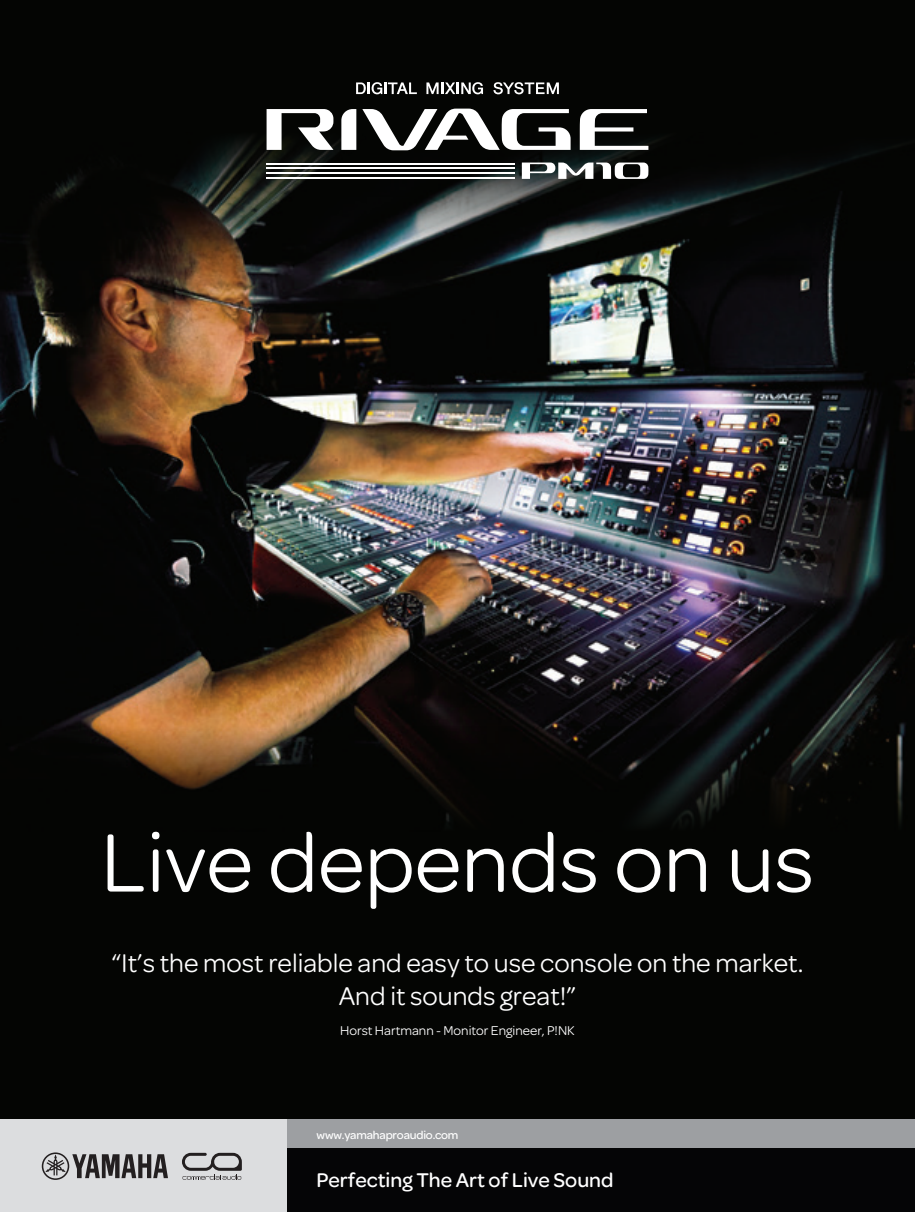
<style>
.page{position:relative;width:915px;height:1212px;background:#fff}
.page>*{position:absolute;margin:0;border:0;box-sizing:border-box;transform-origin:0 0}
.t1{font:87.75px "Omnes";color:#fff}
.t2{font:27.3px/32.7px "Omnes";color:#fff;text-align:center}
.t3{font:500 21.15px "Omnes";color:#fff}
.t4{font:13.65px "Omnes";color:#fff}
.t5{font:500 12.15px "Omnes";letter-spacing:-.015em;color:#fff}
</style>
<div class="page">
<div style="left:0;top:0;width:914px;height:1156px;background:#040503"></div>
<div style="left:0;top:1148px;width:914px;height:64px;background:#050506"></div>
<div style="left:0;top:1119px;width:914px;height:29px;background:#9d9fa2"></div>
<div style="left:0;top:1119px;width:286px;height:93px;background:#dcdddf"></div>
<img style="left:0;top:261px;width:914px;height:465px">
<svg style="left:182px;top:1153px;width:60px;height:26px"></svg>
<svg style="left:42px;top:1152px;width:126px;height:28px"></svg>
<svg style="left:47px;top:726px;width:859px;height:96px"></svg>
<svg style="left:28px;top:131px;width:850px;height:130px"></svg>
<svg style="left:356px;top:82px;width:60px;height:12px"></svg>
<svg style="left:426px;top:82px;width:57px;height:12px"></svg>
<svg style="left:493px;top:82px;width:65px;height:12px"></svg>
<hr style="left:266px;top:163px;width:249px;height:2px;background:#fff">
<hr style="left:266px;top:177px;width:249px;height:1px;background:#fff">
<hr style="left:266px;top:172px;width:249px;height:2px;background:#fff">
<hr style="left:266px;top:168px;width:249px;height:1px;background:#fff">
<svg style="left:266px;top:109px;width:67px;height:41px"></svg>
<svg style="left:579px;top:109px;width:69px;height:41px"></svg>
<svg style="left:341px;top:109px;width:15px;height:41px"></svg>
<svg style="left:362px;top:109px;width:208px;height:41px"></svg>
<svg style="left:521px;top:163px;width:127px;height:16px"></svg>
<p class="t1" style="left:101px;top:813px;width:714px">Live depends on us</p>
<p class="t2" style="left:111px;top:946px;width:693px">“It’s the most reliable and easy to use console on the market.<br>And it sounds great!”</p>
<p class="t4" style="left:340px;top:1023px;width:236px">Horst Hartmann - Monitor Engineer, P!NK</p>
<p class="t5" style="left:316px;top:1128px;width:143px">www.yamahaproaudio.com</p>
<p class="t3" style="left:316px;top:1168px;width:298px">Perfecting The Art of Live Sound</p>
</div>
